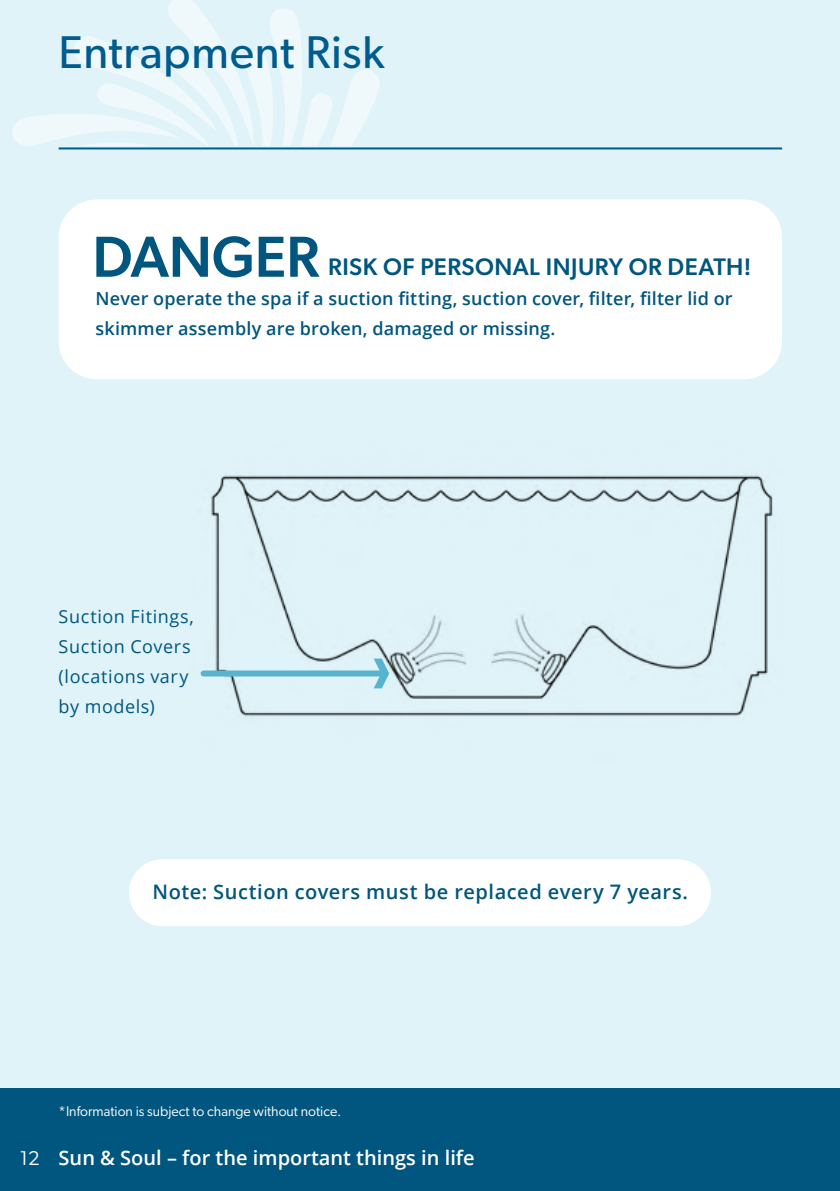
<style>
.page{position:relative;width:840px;height:1191px;background:#fff}
.page>*{position:absolute;margin:0;border:0;box-sizing:border-box;transform-origin:0 0}
.t1{font:500 58px "Gibson";letter-spacing:-.005em;color:#00567e}
.t2{font:46px "Gibson";letter-spacing:.015em;color:#005b8e}
.t3{font:500 24px "Gibson";letter-spacing:.02em;color:#00567e}
.t4{font:600 20px "Open Sans";letter-spacing:.025em;color:#00567e}
.t5{font:600 20px "Open Sans";color:#fff}
.t6{font:600 18px/30px "Open Sans";letter-spacing:.01em;color:#00567e}
.t7{font:18px/30px "Open Sans";letter-spacing:.03em;color:#00567e}
.t8{font:14px "Gibson";color:#fff}
.s1{font-family:"Gibson";font-weight:400}
</style>
<div class="page">
<div style="left:0;top:0;width:839px;height:1191px;background:#dff3f9"></div>
<div style="left:0;top:1089px;width:839px;height:102px;background:#00567e"></div>
<hr style="left:59px;top:147px;width:722px;height:2px;background:#005b8e">
<svg style="left:13px;top:0;width:367px;height:145px"></svg>
<img style="left:200px;top:475px;width:573px;height:242px">
<div style="left:59px;top:199px;width:722px;height:180px;background:#fff;border-radius:38px"></div>
<div style="left:129px;top:859px;width:581px;height:67px;background:#fff;border-radius:33px"></div>
<div style="left:203px;top:670px;width:179px;height:6px;background:#56b4cf"></div>
<svg style="left:372px;top:657px;width:18px;height:32px"></svg>
<h2 class="t2" style="left:59px;top:25px;width:327px">Entrapment Risk</h2>
<h1 class="t1" style="left:92px;top:222px;width:228px">DANGER</h1>
<h3 class="t3" style="left:328px;top:252px;width:424px">RISK OF PERSONAL INJURY OR DEATH!</h3>
<p class="t6" style="left:95px;top:283px;width:638px">Never operate the spa if a suction fitting, suction cover, filter, filter lid or skimmer assembly are broken, damaged or missing.</p>
<p class="t7" style="left:59px;top:601px;width:137px">Suction Fitings,<br>Suction Covers (locations vary by models)</p>
<p class="t4" style="left:152px;top:878px;width:536px">Note: Suction covers must be replaced every 7 years.</p>
<p class="t8" style="left:59px;top:1102px;width:284px">*Information is subject to change without notice.</p>
<p class="t5" style="left:20px;top:1143px;width:456px"><span class="s1">12</span> Sun &amp; Soul – for the important things in life</p>
</div>
